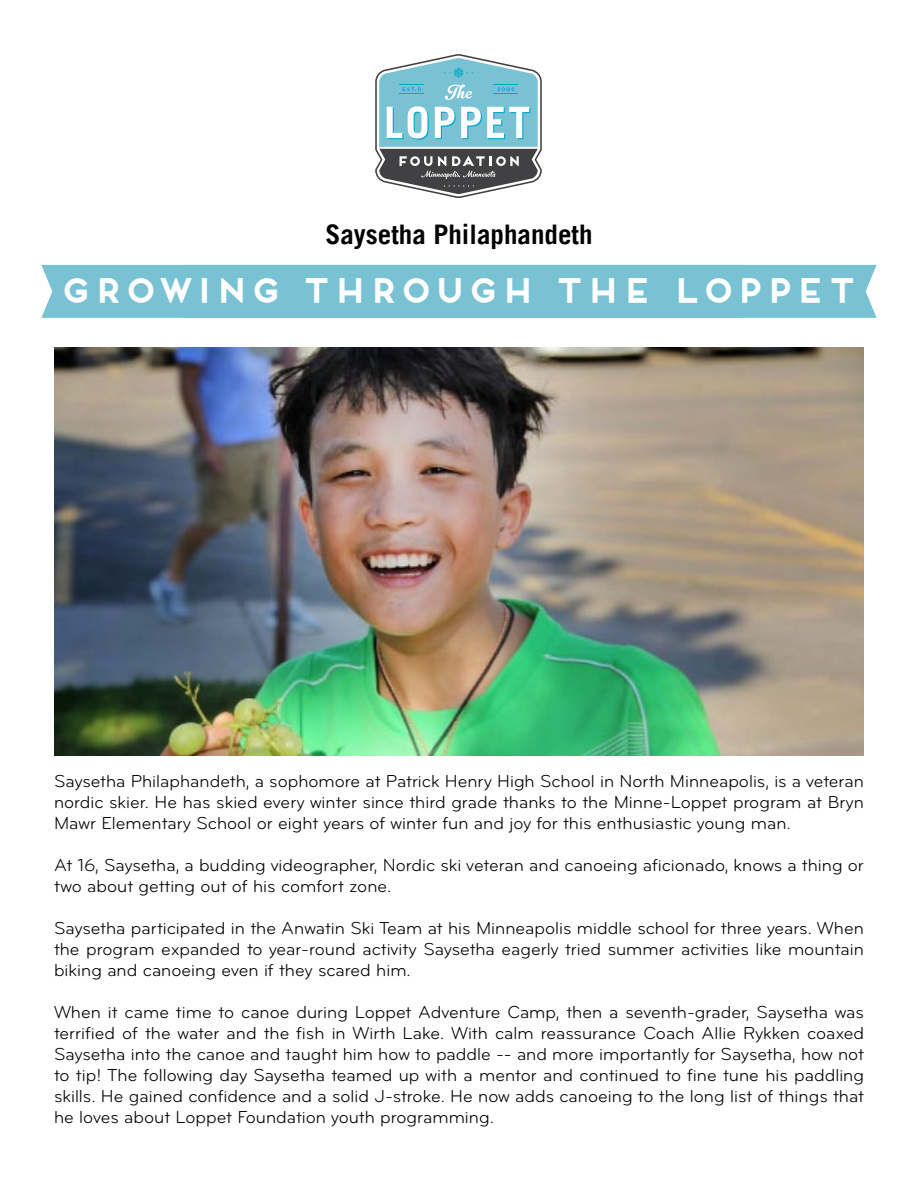
<style>
.page{position:relative;width:918px;height:1188px;background:#fff}
.page>*{position:absolute;margin:0;border:0;box-sizing:border-box;transform-origin:0 0}
.t1{font:700 33px "Frontage";color:#fff}
.t2{font:700 27px "Trade Gothic LT";color:#000}
.t3{font:18px/21px "Bryant";color:#000;text-align:justify}
</style>
<div class="page">
<img style="left:54px;top:347px;width:810px;height:409px">
<svg style="left:375px;top:54px;width:167px;height:144px"></svg>
<div style="left:41px;top:265px;width:836px;height:53px;background:#78c2d4"></div>
<h2 class="t2" style="left:325px;top:218px;width:269px">Saysetha Philaphandeth</h2>
<h1 class="t1" style="left:214px;top:270px;width:494px">SAYSATHA EVOLVES</h1>
<h1 class="t1" style="left:59px;top:270px;width:799px">GROWING THROUGH THE LOPPET</h1>
<p class="t3" style="left:54px;top:770px;width:811px">Saysetha Philaphandeth, a sophomore at Patrick Henry High School in North Minneapolis, is a veteran nordic skier. He has skied every winter since third grade thanks to the Minne-Loppet program at Bryn Mawr Elementary School or eight years of winter fun and joy for this enthusiastic young man.</p>
<p class="t3" style="left:54px;top:854px;width:811px">At 16, Saysetha, a budding videographer, Nordic ski veteran and canoeing aficionado, knows a thing or two about getting out of his comfort zone.</p>
<p class="t3" style="left:54px;top:917px;width:811px">Saysetha participated in the Anwatin Ski Team at his Minneapolis middle school for three years. When the program expanded to year-round activity Saysetha eagerly tried summer activities like mountain biking and canoeing even if they scared him.</p>
<p class="t3" style="left:54px;top:1001px;width:812px">When it came time to canoe during Loppet Adventure Camp, then a seventh-grader, Saysetha was terrified of the water and the fish in Wirth Lake. With calm reassurance Coach Allie Rykken coaxed Saysetha into the canoe and taught him how to paddle -- and more importantly for Saysetha, how not to tip! The following day Saysetha teamed up with a mentor and continued to fine tune his paddling skills. He gained confidence and a solid J-stroke. He now adds canoeing to the long list of things that he loves about Loppet Foundation youth programming.</p>
</div>
